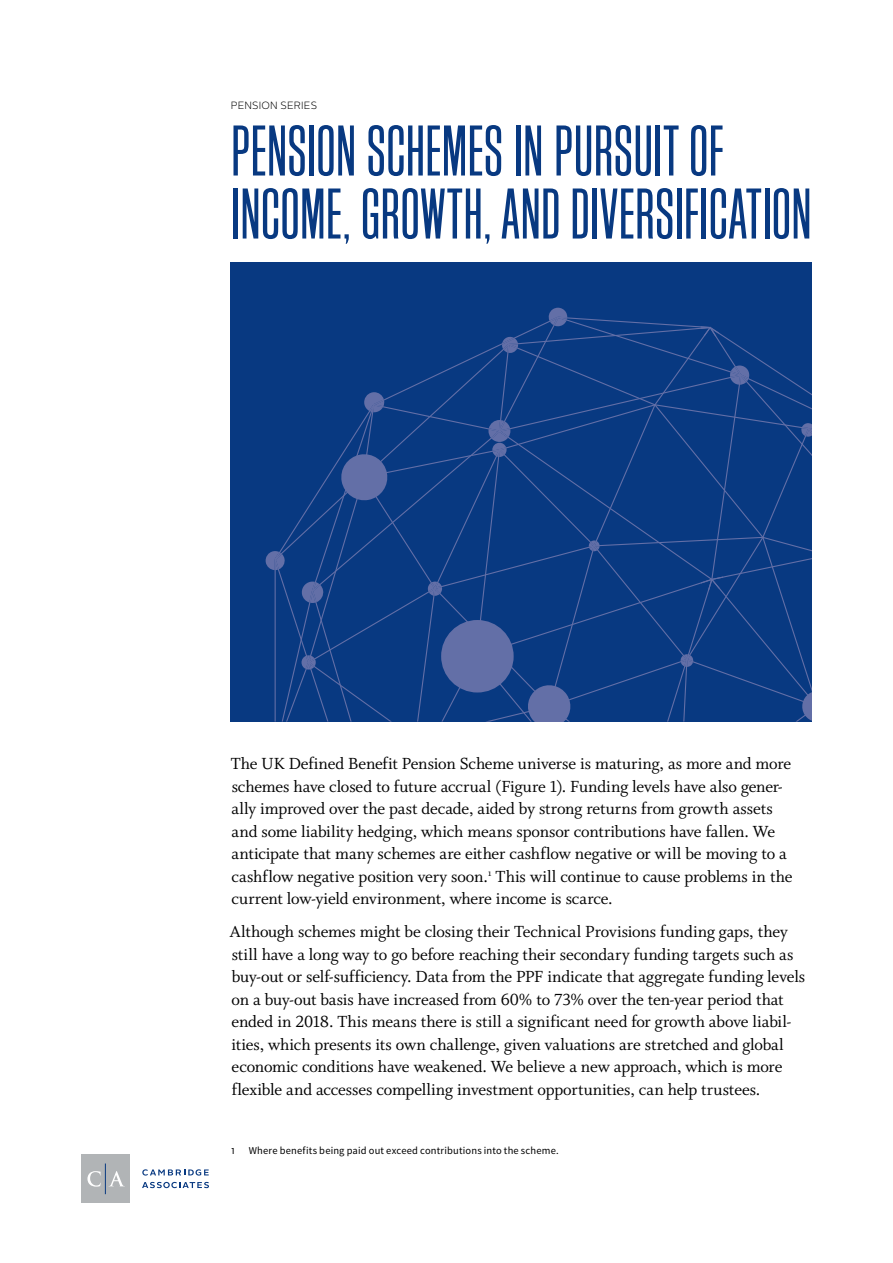
<style>
.page{position:relative;width:893px;height:1263px;background:#fff}
.page>*{position:absolute;margin:0;border:0;box-sizing:border-box;transform-origin:0 0}
.t1{font:75px/63px "Block Gothic RR Light Extra Cond";letter-spacing:-.005em;color:#083981}
.t2{font:18px/22.5px "Whitman";letter-spacing:-.01em;color:#000}
.t3{font:10.5px "Source Sans Pro";letter-spacing:.015em;color:#000}
.t4{font:300 10.5px "Alright Sans";letter-spacing:.02em;color:#000}
</style>
<div class="page">
<div style="left:81px;top:1154px;width:49px;height:49px;background:#b1b4b6"></div>
<svg style="left:87px;top:1171px;width:14px;height:15px"></svg>
<svg style="left:110px;top:1171px;width:14px;height:15px"></svg>
<svg style="left:142px;top:1169px;width:67px;height:6px"></svg>
<svg style="left:142px;top:1182px;width:67px;height:6px"></svg>
<hr style="left:105px;top:1163px;width:1px;height:31px;background:#083981">
<div style="left:231px;top:262px;width:581px;height:460px;background:#083981"></div>
<svg style="left:501px;top:327px;width:235px;height:17px"></svg>
<svg style="left:363px;top:344px;width:449px;height:357px"></svg>
<svg style="left:488px;top:420px;width:22px;height:37px"></svg>
<svg style="left:428px;top:582px;width:14px;height:14px"></svg>
<div style="left:441px;top:620px;width:73px;height:72px;background:#636fa7;border-radius:50%"></div>
<svg style="left:801px;top:423px;width:11px;height:14px"></svg>
<svg style="left:730px;top:365px;width:20px;height:20px"></svg>
<svg style="left:700px;top:326px;width:19px;height:11px"></svg>
<svg style="left:548px;top:308px;width:19px;height:18px"></svg>
<svg style="left:502px;top:337px;width:16px;height:16px"></svg>
<svg style="left:363px;top:392px;width:21px;height:20px"></svg>
<svg style="left:265px;top:452px;width:124px;height:270px"></svg>
<svg style="left:476px;top:576px;width:336px;height:146px"></svg>
<svg style="left:589px;top:540px;width:11px;height:11px"></svg>
<p class="t4" style="left:231px;top:98px;width:88px">PENSION SERIES</p>
<h1 class="t1" style="left:231px;top:120px;width:583px">PENSION SCHEMES IN PURSUIT OF<br>INCOME, GROWTH, AND DIVERSIFICATION</h1>
<p class="t2" style="left:231px;top:753px;width:563px">The UK Defined Benefit Pension Scheme universe is maturing, as more and more schemes have closed to future accrual (Figure 1). Funding levels have also gener&shy;ally improved over the past decade, aided by strong returns from growth assets and some liability hedging, which means sponsor contributions have fallen. We anticipate that many schemes are either cashflow negative or will be moving to a cashflow negative position very soon.<sup>1</sup> This will continue to cause problems in the current low-yield environment, where income is scarce.</p>
<p class="t2" style="left:230px;top:921px;width:577px">Although schemes might be closing their Technical Provisions funding gaps, they still have a long way to go before reaching their secondary funding targets such as buy-out or self-sufficiency. Data from the PPF indicate that aggregate funding levels on a buy-out basis have increased from 60% to 73% over the ten-year period that ended in 2018. This means there is still a significant need for growth above liabil&shy;ities, which presents its own challenge, given valuations are stretched and global economic conditions have weakened. We believe a new approach, which is more flexible and accesses compelling investment opportunities, can help trustees.</p>
<p class="t3" style="left:231px;top:1144px;width:5px">1</p>
<p class="t3" style="left:249px;top:1144px;width:311px">Where benefits being paid out exceed contributions into the scheme.</p>
</div>
